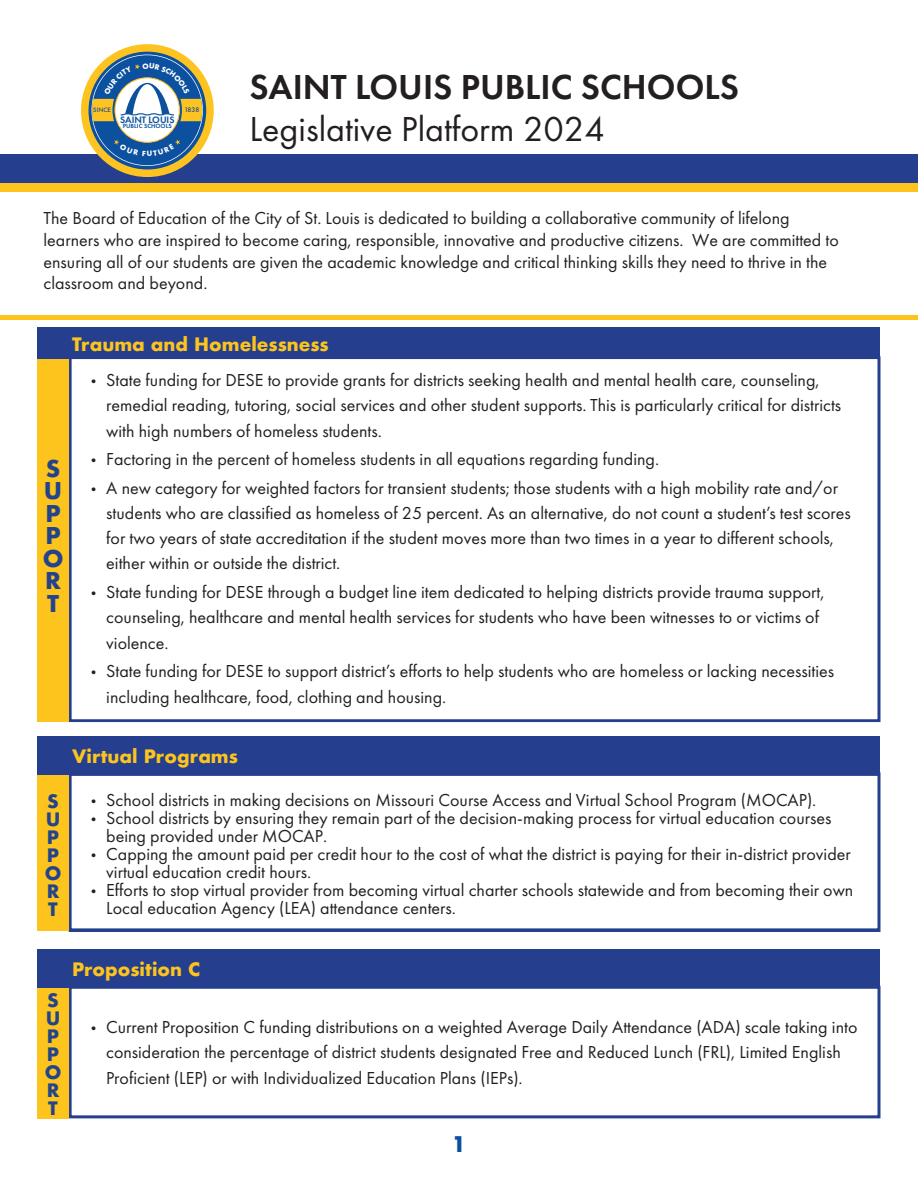
<style>
.page{position:relative;width:918px;height:1188px;background:#fff}
.page>*{position:absolute;margin:0;border:0;box-sizing:border-box;transform-origin:0 0}
.t1{font:600 36px/42.2px "Futura PT";color:#231f20}
.t2{font:700 22.5px "Futura";color:#23448c}
.t3{font:700 21px "Futura";color:#0b50a0}
.t4{font:18px/25.5px "Futura PT";color:#231f20}
.t5{font:700 18px "Futura";color:#fdc41d}
.t6{font:700 18px "Futura";color:#23448c}
.t7{font:600 9.6px "Futura PT";color:#0b519e}
.t8{font:500 7.05px "Futura PT";color:#1a499b}
.t9{font:500 6.6px "Futura PT";color:#1a499b}
.t10{font:600 6.3px "Futura PT";color:#0b519e}
.s1{font-weight:400}
.s2{font-family:"Myriad Pro"}
</style>
<div class="page">
<div style="left:0;top:154px;width:918px;height:29px;background:#253f8e"></div>
<div style="left:0;top:183px;width:918px;height:9px;background:#fdc41d"></div>
<div style="left:0;top:315px;width:918px;height:5px;background:#fdc41d"></div>
<div style="left:69px;top:356px;width:811px;height:366px;border:3px solid #253f8e"></div>
<div style="left:38px;top:327px;width:842px;height:32px;background:#253f8e"></div>
<div style="left:38px;top:359px;width:31px;height:362px;background:#fdc41d"></div>
<div style="left:68px;top:772px;width:813px;height:160px;border:3px solid #253f8e"></div>
<div style="left:38px;top:736px;width:842px;height:40px;background:#253f8e"></div>
<div style="left:38px;top:776px;width:31px;height:155px;background:#fdc41d"></div>
<div style="left:81px;top:44px;width:133px;height:133px;background:#fdc421;border-radius:50%"></div>
<svg style="left:89px;top:52px;width:117px;height:118px"></svg>
<div style="left:69px;top:986px;width:811px;height:132px;border:3px solid #253f8e"></div>
<div style="left:38px;top:949px;width:842px;height:39px;background:#253f8e"></div>
<div style="left:38px;top:988px;width:31px;height:130px;background:#fdc41d"></div>
<svg style="left:92px;top:55px;width:111px;height:111px"></svg>
<p class="t9" style="left:93px;top:106px;width:19px">SINCE</p>
<p class="t8" style="left:184px;top:105px;width:17px">1838</p>
<p class="t7" style="left:120px;top:114px;width:56px">SAINT LOUIS</p>
<p class="t10" style="left:123px;top:122px;width:50px">PUBLIC SCHOOLS</p>
<p class="t1" style="left:249px;top:65px;width:491px">SAINT LOUIS PUBLIC SCHOOLS<br><span class="s1">Legislative Platform 2024</span></p>
<p class="t4" style="left:44px;top:208px;width:797px;line-height:21.6px">The Board of Education of the City of St. Louis is dedicated to building a collaborative community of lifelong learners who are inspired to become caring, responsible, innovative and productive citizens. We are committed to ensuring all of our students are given the academic knowledge and critical thinking skills they need to thrive in the classroom and beyond.</p>
<p class="t2" style="left:46px;top:452px;width:16px">S</p>
<p class="t2" style="left:44px;top:475px;width:20px">U</p>
<p class="t2" style="left:45px;top:497px;width:17px">P</p>
<p class="t2" style="left:45px;top:520px;width:17px">P</p>
<p class="t2" style="left:43px;top:542px;width:22px">O</p>
<p class="t2" style="left:45px;top:565px;width:17px">R</p>
<p class="t2" style="left:47px;top:587px;width:14px">T</p>
<p class="t5" style="left:72px;top:331px;width:258px">Trauma and Homelessness</p>
<p class="t4" style="left:106px;top:367px;width:736px;text-indent:-15px"><span class="s2">•</span> State funding for DESE to provide grants for districts seeking health and mental health care, counseling, remedial reading, tutoring, social services and other student supports. This is particularly critical for districts with high numbers of homeless students.</p>
<p class="t4" style="left:91px;top:446px;width:569px"><span class="s2">•</span> Factoring in the percent of homeless students in all equations regarding funding.</p>
<p class="t4" style="left:106px;top:475px;width:746px;text-indent:-15px"><span class="s2">•</span> A new category for weighted factors for transient students; those students with a high mobility rate and/or students who are classified as homeless of 25 percent. As an alternative, do not count a student’s test scores for two years of state accreditation if the student moves more than two times in a year to different schools, either within or outside the district.</p>
<p class="t4" style="left:106px;top:579px;width:720px;text-indent:-15px"><span class="s2">•</span> State funding for DESE through a budget line item dedicated to helping districts provide trauma support, counseling, healthcare and mental health services for students who have been witnesses to or victims of violence.</p>
<p class="t4" style="left:106px;top:658px;width:729px;text-indent:-15px"><span class="s2">•</span> State funding for DESE to support district’s efforts to help students who are homeless or lacking necessities including healthcare, food, clothing and housing.</p>
<p class="t6" style="left:47px;top:788px;width:13px">S</p>
<p class="t6" style="left:46px;top:806px;width:16px">U</p>
<p class="t6" style="left:47px;top:824px;width:14px">P</p>
<p class="t6" style="left:47px;top:842px;width:14px">P</p>
<p class="t6" style="left:45px;top:860px;width:18px">O</p>
<p class="t6" style="left:47px;top:878px;width:14px">R</p>
<p class="t6" style="left:48px;top:896px;width:11px">T</p>
<p class="t5" style="left:72px;top:744px;width:168px">Virtual Programs</p>
<p class="t4" style="left:91px;top:787px;width:727px"><span class="s2">•</span> School districts in making decisions on Missouri Course Access and Virtual School Program (MOCAP).</p>
<p class="t4" style="left:106px;top:809px;width:727px;line-height:18px;text-indent:-15px"><span class="s2">•</span> School districts by ensuring they remain part of the decision-making process for virtual education courses being provided under MOCAP.</p>
<p class="t4" style="left:106px;top:845px;width:746px;line-height:18px;text-indent:-15px"><span class="s2">•</span> Capping the amount paid per credit hour to the cost of what the district is paying for their in-district provider virtual education credit hours.</p>
<p class="t4" style="left:106px;top:881px;width:749px;line-height:18px;text-indent:-15px"><span class="s2">•</span> Efforts to stop virtual provider from becoming virtual charter schools statewide and from becoming their own<br>Local education Agency (LEA) attendance centers.</p>
<p class="t6" style="left:47px;top:987px;width:13px">S</p>
<p class="t6" style="left:46px;top:1005px;width:16px">U</p>
<p class="t6" style="left:47px;top:1023px;width:14px">P</p>
<p class="t6" style="left:47px;top:1041px;width:14px">P</p>
<p class="t6" style="left:45px;top:1059px;width:18px">O</p>
<p class="t6" style="left:47px;top:1077px;width:14px">R</p>
<p class="t6" style="left:48px;top:1095px;width:11px">T</p>
<p class="t5" style="left:72px;top:956px;width:130px">Proposition C</p>
<p class="t4" style="left:106px;top:1014px;width:753px;text-indent:-15px"><span class="s2">•</span> Current Proposition C funding distributions on a weighted Average Daily Attendance (ADA) scale taking into consideration the percentage of district students designated Free and Reduced Lunch (FRL), Limited English<br>Proficient (LEP) or with Individualized Education Plans (IEPs).</p>
<p class="t3" style="left:452px;top:1129px;width:16px">1</p>
</div>
